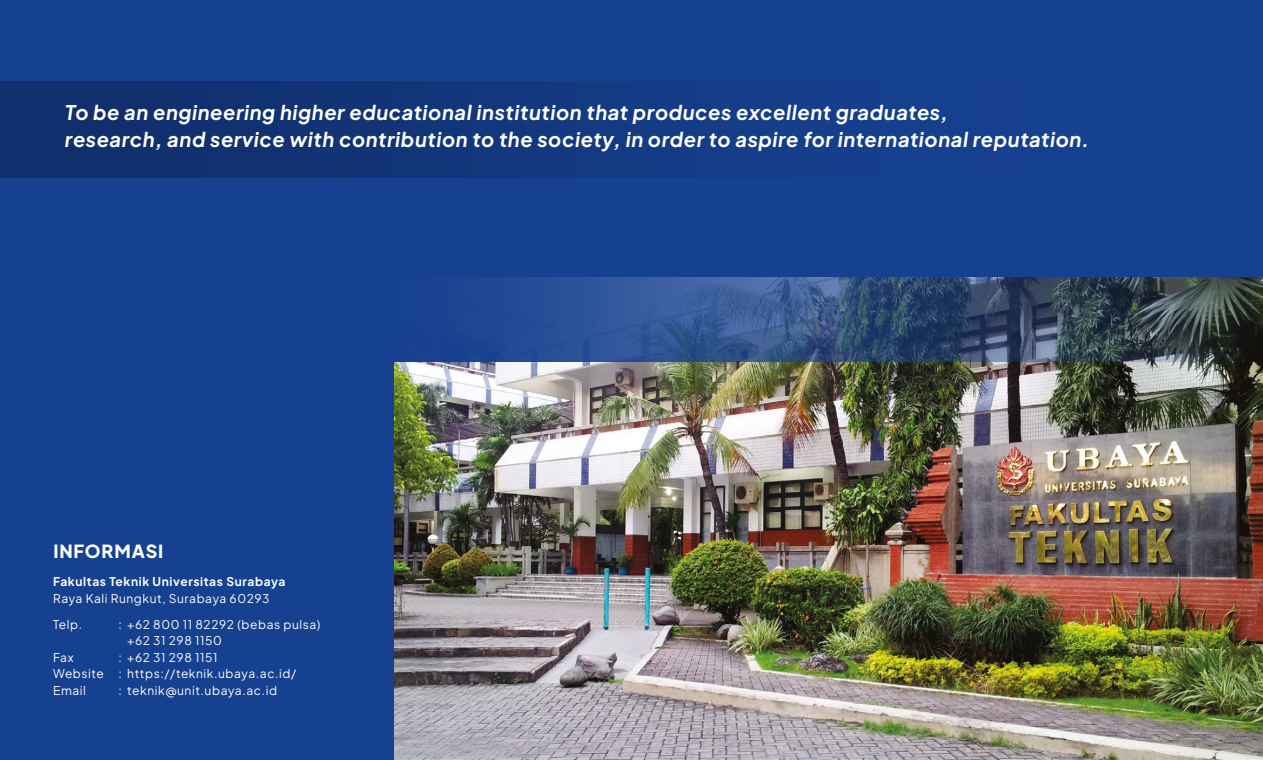
<style>
.page{position:relative;width:1263px;height:760px;background:#164190}
.page>*{position:absolute;margin:0;border:0;box-sizing:border-box;transform-origin:0 0}
.t1{font:italic 700 20.1px/27px "Plus Jakarta Sans";letter-spacing:.03em;color:#fff}
.t2{font:800 18px "Plus Jakarta Sans";letter-spacing:.05em;color:#fff}
.t3{font:12px/16.5px "Plus Jakarta Sans";letter-spacing:.05em;color:#fff}
.t4{font:700 12px "Plus Jakarta Sans";letter-spacing:.05em;color:#fff}
</style>
<div class="page">
<img style="left:394px;top:278px;width:869px;height:481px">
<div style="left:0;top:82px;width:1037px;height:95px;background:linear-gradient(to right,#102d68,#164293)"></div>
<svg style="left:394px;top:277px;width:868px;height:84px"></svg>
<p class="t1" style="left:65px;top:97px;width:1026px">To be an engineering higher educational institution that produces excellent graduates,<br>research, and service with contribution to the society, in order to aspire for international reputation.</p>
<p class="t2" style="left:53px;top:537px;width:111px">INFORMASI</p>
<p class="t4" style="left:53px;top:572px;width:234px">Fakultas Teknik Universitas Surabaya</p>
<p class="t3" style="left:53px;top:589px;width:218px">Raya Kali Rungkut, Surabaya 60293</p>
<p class="t3" style="left:53px;top:614px;width:31px">Telp.</p>
<p class="t3" style="left:53px;top:647px;width:52px">Fax<br>Website<br>Email</p>
<p class="t3" style="left:127px;top:614px;width:195px">+62 800 11 82292 (bebas pulsa) +62 31 298 1150<br>+62 31 298 1151 https://teknik.ubaya.ac.id/ teknik@unit.ubaya.ac.id</p>
<p class="t3" style="left:118px;top:614px;width:5px">:</p>
<p class="t3" style="left:118px;top:647px;width:5px;text-align:justify">: : :</p>
</div>
